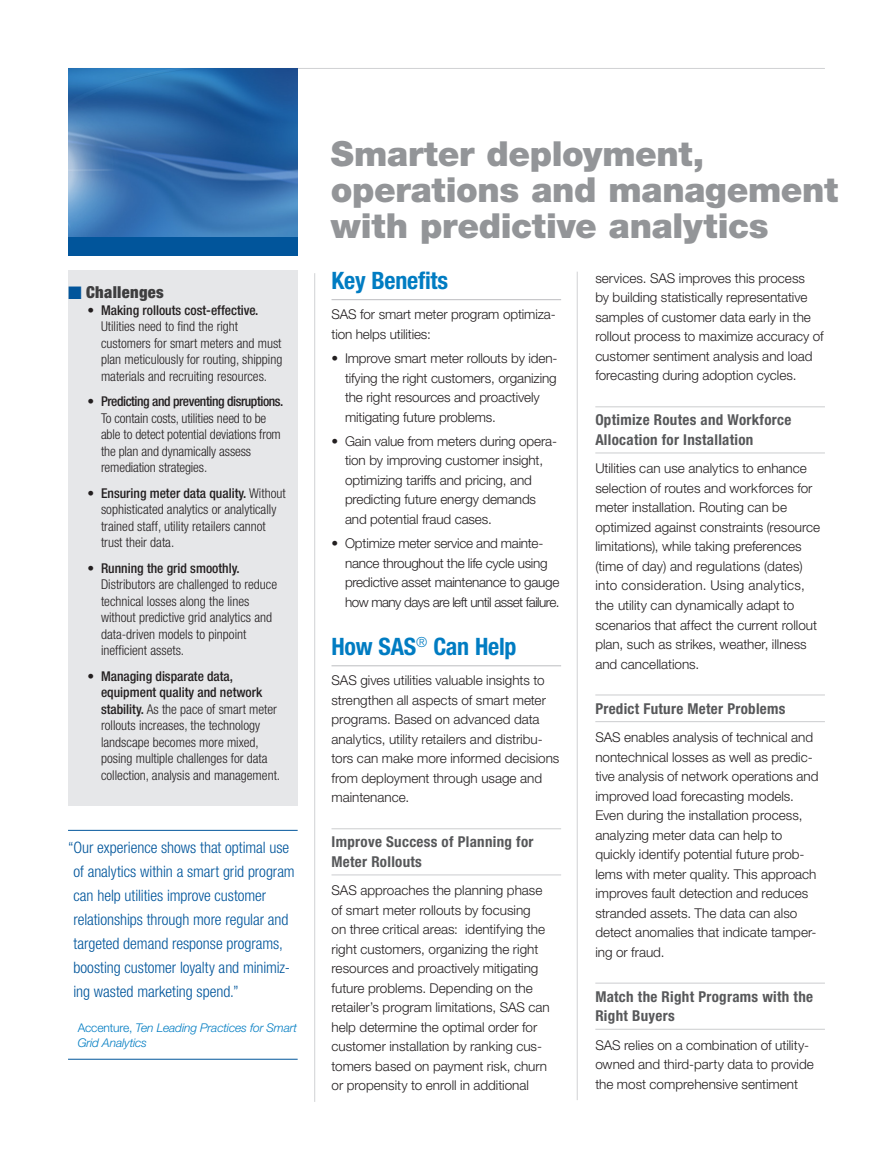
<style>
.page{position:relative;width:893px;height:1170px;background:#fff}
.page>*{position:absolute;margin:0;border:0;box-sizing:border-box;transform-origin:0 0}
.Headline__Page_2{font:900 34.5px/36px "Helvetica Neue LT Std";letter-spacing:-.01em;color:#939598}
.subhead1__body-blu{font:700 condensed 24px "Helvetica Neue LT Std";letter-spacing:-.01em;color:#007cc2}
.Sidebar_Subhd_1__Blu{font:900 condensed 16.5px "Helvetica Neue LT Std";letter-spacing:.02em;color:#3e3e3f}
.quote_w_ref_rule_abo{font:300 condensed 15.75px/24px "Helvetica Neue LT Std";letter-spacing:-.005em;color:#01559b}
.Subhead2__body_bla{font:700 condensed 15px/19.5px "Helvetica Neue LT Std";letter-spacing:.02em;color:#57585a}
.Body{font:300 13.5px/19.5px "Helvetica Neue LT Std";color:#231f20}
.Sidebar_Bullet_list{font:300 condensed 13.5px/16.5px "Helvetica Neue LT Std";color:#231f20}
.Bullet_lists__Body{font:300 13.5px/19.5px "Helvetica Neue LT Std";letter-spacing:-.01em;color:#231f20}
.Bullet_lists__last_b{font:300 13.5px/19.5px "Helvetica Neue LT Std";letter-spacing:-.02em;color:#231f20}
.Body_before_bullet{font:300 13.5px/19.5px "Helvetica Neue LT Std";letter-spacing:-.01em;color:#231f20}
.quote_title{font:italic 300 12px/15px "Helvetica Neue LT Std";letter-spacing:-.01em;color:#007cc2}
.s1{color:#01559b}
.s2{font-weight:500}
.s3{font-style:normal}
</style>
<div class="page">
<hr style="left:595px;top:406px;width:230px;height:1px;background:#d1d2d4">
<hr style="left:595px;top:452px;width:230px;height:1px;background:#d1d2d4">
<hr style="left:595px;top:694px;width:230px;height:1px;background:#d1d2d4">
<hr style="left:595px;top:721px;width:230px;height:1px;background:#d1d2d4">
<hr style="left:595px;top:982px;width:230px;height:1px;background:#d1d2d4">
<hr style="left:595px;top:1028px;width:230px;height:1px;background:#d1d2d4">
<hr style="left:314px;top:273px;width:1px;height:828px;background:#d1d2d4">
<hr style="left:332px;top:299px;width:229px;height:1px;background:#bcbdc0">
<hr style="left:332px;top:665px;width:229px;height:1px;background:#bcbdc0">
<hr style="left:332px;top:828px;width:229px;height:1px;background:#d1d2d4">
<hr style="left:332px;top:874px;width:229px;height:1px;background:#d1d2d4">
<hr style="left:577px;top:272px;width:1px;height:828px;background:#d1d2d4">
<hr style="left:68px;top:68px;width:757px;height:1px;background:#d1d2d4">
<img style="left:68px;top:69px;width:230px;height:168px">
<div style="left:68px;top:237px;width:230px;height:18px;background:#01559b"></div>
<hr style="left:68px;top:829px;width:230px;height:1px;background:#01559b">
<hr style="left:68px;top:1058px;width:230px;height:1px;background:#01559b">
<div style="left:68px;top:270px;width:230px;height:536px;background:#e6e7e9"></div>
<p class="Sidebar_Subhd_1__Blu" style="left:68px;top:282px;width:97px"><span class="s1">■</span> Challenges</p>
<p class="Sidebar_Bullet_list" style="left:101px;top:301px;width:183px;text-indent:-14px">• <span class="s2">Making rollouts cost-effective.<br></span>Utilities need to find the right customers for smart meters and must plan meticulously for routing, shipping materials and recruiting resources.</p>
<p class="Sidebar_Bullet_list" style="left:101px;top:393px;width:184px;text-indent:-14px">• <span class="s2">Predicting and preventing disruptions.<br></span>To contain costs, utilities need to be able to detect potential deviations from the plan and dynamically assess remediation strategies.</p>
<p class="Sidebar_Bullet_list" style="left:101px;top:484px;width:186px;text-indent:-14px">• <span class="s2">Ensuring meter data quality.</span> Without sophisticated analytics or analytically trained staff, utility retailers cannot trust their data.</p>
<p class="Sidebar_Bullet_list" style="left:101px;top:559px;width:178px;text-indent:-13px">• <span class="s2">Running the grid smoothly.<br></span>Distributors are challenged to reduce technical losses along the lines without predictive grid analytics and data-driven models to pinpoint inefficient assets.</p>
<p class="Sidebar_Bullet_list" style="left:101px;top:667px;width:181px;text-indent:-14px">• <span class="s2">Managing disparate data, equipment quality and network stability.</span> As the pace of smart meter rollouts increases, the technology landscape becomes more mixed, posing multiple challenges for data collection, analysis and management.</p>
<p class="quote_w_ref_rule_abo" style="left:73px;top:835px;width:223px;text-indent:-5px">“Our experience shows that optimal use of analytics within a smart grid program can help utilities improve customer relationships through more regular and targeted demand response programs, boosting customer loyalty and minimiz&shy;ing wasted marketing spend.”</p>
<p class="quote_title" style="left:78px;top:1019px;width:221px"><span class="s3">Accenture,</span> Ten Leading Practices for Smart<br>Grid Analytics</p>
<p class="Headline__Page_2" style="left:331px;top:136px;width:509px">Smarter deployment, operations and management with predictive analytics</p>
<p class="subhead1__body-blu" style="left:332px;top:266px;width:118px">Key Benefits</p>
<p class="Body_before_bullet" style="left:332px;top:304px;width:226px">SAS for smart meter program optimiza&shy;tion helps utilities:</p>
<p class="Bullet_lists__Body" style="left:345px;top:348px;width:214px;text-indent:-14px">• Improve smart meter rollouts by iden&shy;tifying the right customers, organizing the right resources and proactively mitigating future problems.</p>
<p class="Bullet_lists__Body" style="left:345px;top:431px;width:214px;text-indent:-14px">• Gain value from meters during opera&shy;tion by improving customer insight, optimizing tariffs and pricing, and predicting future energy demands and potential fraud cases.</p>
<p class="Bullet_lists__last_b" style="left:345px;top:533px;width:216px;text-indent:-14px">• Optimize meter service and mainte&shy;nance throughout the life cycle using predictive asset maintenance to gauge how many days are left until asset failure.</p>
<p class="subhead1__body-blu" style="left:332px;top:631px;width:187px">How SAS<sup>®</sup> Can Help</p>
<p class="Body" style="left:332px;top:670px;width:229px">SAS gives utilities valuable insights to strengthen all aspects of smart meter programs. Based on advanced data analytics, utility retailers and distribu&shy;tors can make more informed decisions from deployment through usage and maintenance.</p>
<p class="Subhead2__body_bla" style="left:332px;top:832px;width:204px">Improve Success of Planning for<br>Meter Rollouts</p>
<p class="Body" style="left:332px;top:880px;width:220px">SAS approaches the planning phase of smart meter rollouts by focusing<br>on three critical areas: identifying the right customers, organizing the right resources and proactively mitigating future problems. Depending on the retailer’s program limitations, SAS can help determine the optimal order for customer installation by ranking cus&shy;tomers based on payment risk, churn or propensity to enroll in additional</p>
<p class="Body" style="left:595px;top:268px;width:230px">services. SAS improves this process<br>by building statistically representative samples of customer data early in the rollout process to maximize accuracy of customer sentiment analysis and load forecasting during adoption cycles.</p>
<p class="Subhead2__body_bla" style="left:595px;top:410px;width:198px">Optimize Routes and Workforce<br>Allocation for Installation</p>
<p class="Body" style="left:595px;top:458px;width:226px">Utilities can use analytics to enhance selection of routes and workforces for meter installation. Routing can be optimized against constraints (resource limitations), while taking preferences (time of day) and regulations (dates) into consideration. Using analytics, the utility can dynamically adapt to scenarios that affect the current rollout plan, such as strikes, weather, illness and cancellations.</p>
<p class="Subhead2__body_bla" style="left:595px;top:698px;width:192px">Predict Future Meter Problems</p>
<p class="Body" style="left:595px;top:727px;width:225px">SAS enables analysis of technical and nontechnical losses as well as predic&shy;tive analysis of network operations and improved load forecasting models.<br>Even during the installation process, analyzing meter data can help to quickly identify potential future prob&shy;lems with meter quality. This approach improves fault detection and reduces stranded assets. The data can also detect anomalies that indicate tamper&shy;ing or fraud.</p>
<p class="Subhead2__body_bla" style="left:595px;top:986px;width:219px">Match the Right Programs with the<br>Right Buyers</p>
<p class="Body" style="left:595px;top:1034px;width:220px">SAS relies on a combination of utility&shy;owned and third-party data to provide the most comprehensive sentiment</p>
</div>
